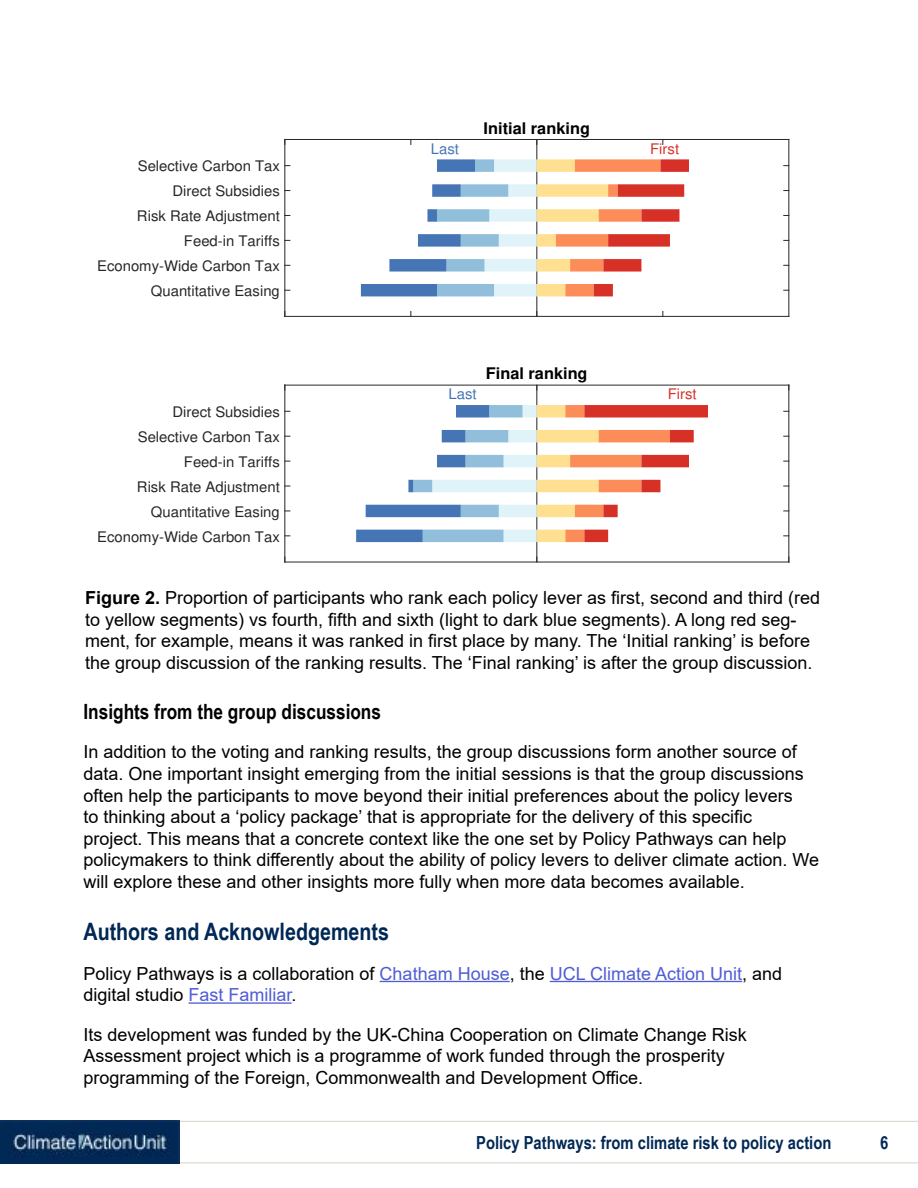
<style>
.page{position:relative;width:918px;height:1188px;background:#fff}
.page>*{position:absolute;margin:0;border:0;box-sizing:border-box;transform-origin:0 0}
.t1{font:700 24px "Arial Narrow";color:#002855}
.t2{font:700 21px "Arial Narrow";color:#000}
.t3{font:18px/21.6px "Arial";color:#000}
.t4{font:700 18px "Arial Narrow";color:#002855}
.t5{font:700 16.05px "Helvetica";color:#000}
.t6{font:14.55px/24.9px "Helvetica";color:#262626;text-align:right}
.t7{font:14.55px "Helvetica";color:#d73027}
.t8{font:14.55px "Helvetica";color:#4575b4}
.s1{font-weight:700}
.s2{color:#4f5cd6}
</style>
<div class="page">
<hr style="left:179px;top:1121px;width:739px;height:1px;background:#d6d2c4">
<hr style="left:179px;top:1162px;width:739px;height:1px;background:#d6d2c4">
<img style="left:1px;top:1121px;width:178px;height:42px">
<hr style="left:380px;top:981px;width:130px;height:1px;background:#4f5cd6">
<hr style="left:550px;top:981px;width:192px;height:1px;background:#4f5cd6">
<hr style="left:189px;top:1002px;width:103px;height:2px;background:#4f5cd6">
<hr style="left:537px;top:139px;width:1px;height:177px;background:#262626">
<svg style="left:361px;top:159px;width:328px;height:137px"></svg>
<hr style="left:285px;top:316px;width:504px;height:1px;background:#262626">
<hr style="left:285px;top:139px;width:504px;height:1px;background:#262626">
<hr style="left:285px;top:139px;width:1px;height:177px;background:#262626">
<hr style="left:789px;top:139px;width:1px;height:177px;background:#262626">
<hr style="left:537px;top:385px;width:1px;height:177px;background:#262626">
<svg style="left:356px;top:405px;width:352px;height:137px"></svg>
<hr style="left:285px;top:562px;width:504px;height:1px;background:#262626">
<hr style="left:285px;top:385px;width:504px;height:1px;background:#262626">
<hr style="left:285px;top:385px;width:1px;height:177px;background:#262626">
<hr style="left:789px;top:385px;width:1px;height:177px;background:#262626">
<p class="t5" style="left:484px;top:122px;width:108px">Initial ranking</p>
<p class="t6" style="left:97px;top:155px;width:184px">Selective Carbon Tax<br>Direct Subsidies<br>Risk Rate Adjustment<br>Feed-in Tariffs<br>Economy-Wide Carbon Tax<br>Quantitative Easing</p>
<p class="t6" style="left:97px;top:401px;width:184px">Direct Subsidies<br>Selective Carbon Tax<br>Feed-in Tariffs<br>Risk Rate Adjustment<br>Quantitative Easing<br>Economy-Wide Carbon Tax</p>
<p class="t8" style="left:431px;top:143px;width:30px">Last</p>
<p class="t7" style="left:650px;top:143px;width:30px">First</p>
<p class="t5" style="left:486px;top:368px;width:103px">Final ranking</p>
<p class="t8" style="left:449px;top:389px;width:30px">Last</p>
<p class="t7" style="left:668px;top:389px;width:30px">First</p>
<p class="t3" style="left:85px;top:587px;width:737px"><span class="s1">Figure 2.</span> Proportion of participants who rank each policy lever as first, second and third (red to yellow segments) vs fourth, fifth and sixth (light to dark blue segments). A long red seg&shy;ment, for example, means it was ranked in first place by many. The ‘Initial ranking’ is before the group discussion of the ranking results. The ‘Final ranking’ is after the group discussion.</p>
<p class="t2" style="left:84px;top:695px;width:299px">Insights from the group discussions</p>
<p class="t3" style="left:84px;top:741px;width:737px">In addition to the voting and ranking results, the group discussions form another source of data. One important insight emerging from the initial sessions is that the group discussions often help the participants to move beyond their initial preferences about the policy levers<br>to thinking about a ‘policy package’ that is appropriate for the delivery of this specific<br>project. This means that a concrete context like the one set by Policy Pathways can help policymakers to think differently about the ability of policy levers to deliver climate action. We will explore these and other insights more fully when more data becomes available.</p>
<h1 class="t1" style="left:84px;top:913px;width:307px">Authors and Acknowledgements</h1>
<p class="t3" style="left:84px;top:962px;width:700px">Policy Pathways is a collaboration of <span class="s2">Chatham House</span>, the <span class="s2">UCL Climate Action Unit</span>, and digital studio <span class="s2">Fast Familiar</span>.</p>
<p class="t3" style="left:84px;top:1024px;width:665px">Its development was funded by the UK-China Cooperation on Climate Change Risk<br>Assessment project which is a programme of work funded through the prosperity programming of the Foreign, Commonwealth and Development Office.</p>
<p class="t4" style="left:476px;top:1129px;width:357px">Policy Pathways: from climate risk to policy action</p>
<p class="t4" style="left:880px;top:1129px;width:10px">6</p>
</div>
